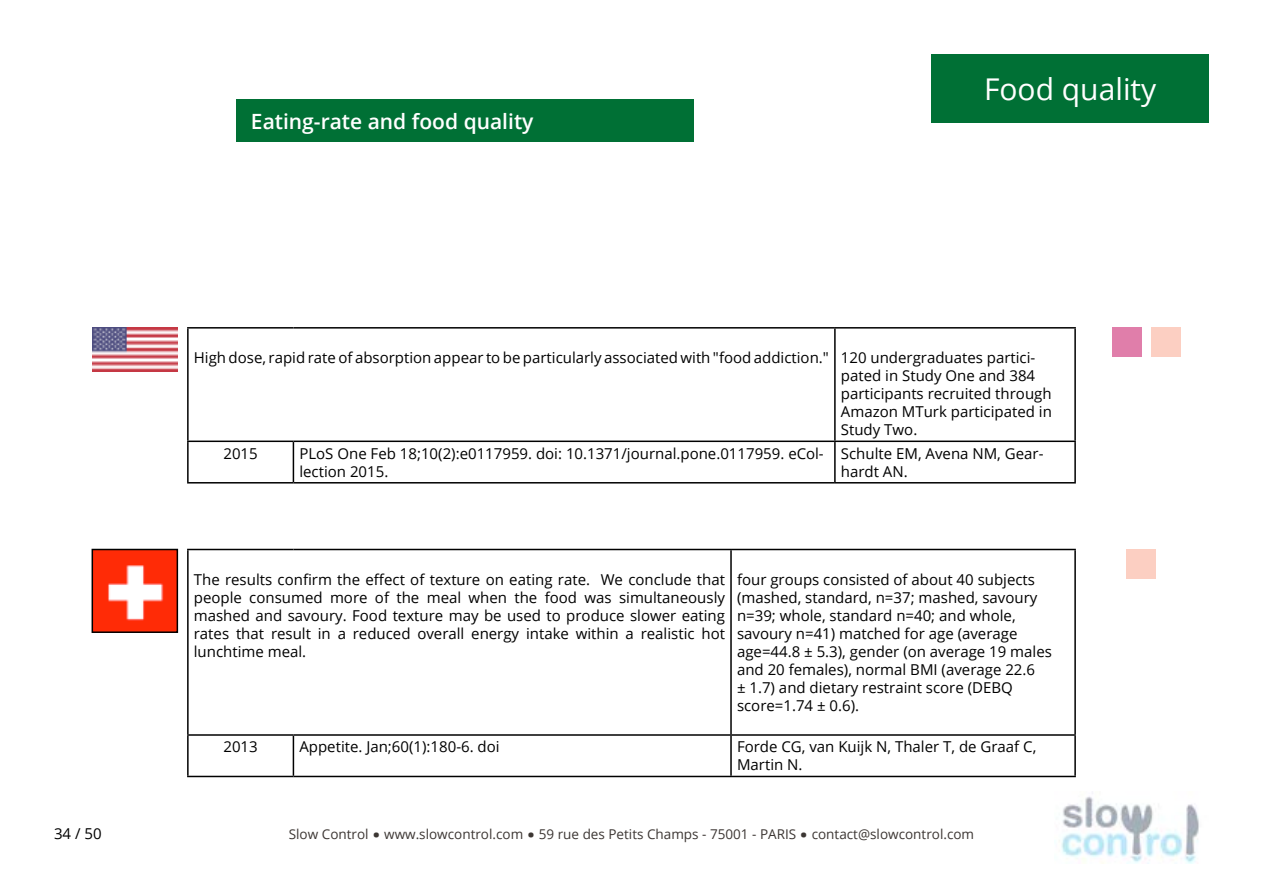
<style>
.page{position:relative;width:1263px;height:893px;background:#fff}
.page>*{position:absolute;margin:0;border:0;box-sizing:border-box;transform-origin:0 0}
.t1{font:30px "Open Sans";color:#fff}
.t2{font:700 30px "Open Sans";color:#3c3633}
.t3{font:600 21px "Open Sans";color:#fff}
.t4{font:15px/18px "Open Sans";color:#000}
.t5{font:13.5px "Open Sans";color:#3c3633}
</style>
<div class="page">
<div style="left:931px;top:54px;width:278px;height:68px;background:#007035"></div>
<img style="left:1061px;top:796px;width:138px;height:67px">
<div style="left:236px;top:99px;width:457px;height:43px;background:#007035"></div>
<hr style="left:187px;top:549px;width:106px;height:1px;background:#000">
<hr style="left:187px;top:550px;width:2px;height:184px;background:#000">
<hr style="left:293px;top:549px;width:438px;height:1px;background:#000">
<hr style="left:731px;top:549px;width:345px;height:1px;background:#000">
<hr style="left:730px;top:550px;width:2px;height:184px;background:#000">
<hr style="left:1074px;top:550px;width:2px;height:184px;background:#000">
<hr style="left:187px;top:734px;width:106px;height:2px;background:#000">
<hr style="left:187px;top:736px;width:2px;height:40px;background:#000">
<hr style="left:293px;top:734px;width:438px;height:2px;background:#000">
<hr style="left:293px;top:736px;width:1px;height:40px;background:#000">
<hr style="left:731px;top:734px;width:345px;height:2px;background:#000">
<hr style="left:730px;top:736px;width:2px;height:40px;background:#000">
<hr style="left:1074px;top:736px;width:2px;height:40px;background:#000">
<hr style="left:187px;top:776px;width:106px;height:1px;background:#000">
<hr style="left:293px;top:776px;width:438px;height:1px;background:#000">
<hr style="left:731px;top:776px;width:345px;height:1px;background:#000">
<img style="left:95px;top:552px;width:80px;height:78px">
<div style="left:92px;top:549px;width:86px;height:84px;border:2px solid #000"></div>
<div style="left:1126px;top:549px;width:30px;height:29px;background:#fccfc2"></div>
<img style="left:92px;top:327px;width:85px;height:45px">
<hr style="left:187px;top:327px;width:106px;height:2px;background:#000">
<hr style="left:187px;top:329px;width:2px;height:112px;background:#000">
<hr style="left:293px;top:327px;width:542px;height:2px;background:#000">
<hr style="left:835px;top:327px;width:241px;height:2px;background:#000">
<hr style="left:834px;top:329px;width:2px;height:112px;background:#000">
<hr style="left:1074px;top:329px;width:2px;height:112px;background:#000">
<hr style="left:187px;top:441px;width:106px;height:1px;background:#000">
<hr style="left:187px;top:442px;width:2px;height:40px;background:#000">
<hr style="left:293px;top:441px;width:542px;height:1px;background:#000">
<hr style="left:293px;top:442px;width:1px;height:40px;background:#000">
<hr style="left:835px;top:441px;width:241px;height:1px;background:#000">
<hr style="left:834px;top:442px;width:2px;height:40px;background:#000">
<hr style="left:1074px;top:442px;width:2px;height:40px;background:#000">
<hr style="left:187px;top:482px;width:106px;height:1px;background:#000">
<hr style="left:293px;top:482px;width:542px;height:1px;background:#000">
<hr style="left:835px;top:482px;width:241px;height:1px;background:#000">
<div style="left:1151px;top:327px;width:29px;height:30px;background:#fccfc2"></div>
<div style="left:1111px;top:327px;width:30px;height:30px;background:#e07eaa"></div>
<h2 class="t3" style="left:251px;top:107px;width:284px">Eating-rate and food quality</h2>
<h1 class="t1" style="left:984px;top:68px;width:174px">Food quality</h1>
<p class="t4" style="left:841px;top:348px;width:212px;text-indent:-647px">High dose, rapid rate of absorption appear to be particularly associated with "food addiction." 120 undergraduates partici&shy;pated in Study One and 384 participants recruited through Amazon MTurk participated in Study Two.</p>
<p class="t4" style="left:223px;top:444px;width:36px">2015</p>
<p class="t4" style="left:299px;top:444px;width:526px">PLoS One Feb 18;10(2):e0117959. doi: 10.1371/journal.pone.0117959. eCol&shy;lection 2015.</p>
<p class="t4" style="left:841px;top:444px;width:204px">Schulte EM, Avena NM, Gear&shy;hardt AN.</p>
<p class="t4" style="left:194px;top:570px;width:533px;text-align:justify">The results confirm the effect of texture on eating rate. We conclude that people consumed more of the meal when the food was simultaneously mashed and savoury. Food texture may be used to produce slower eating rates that result in a reduced overall energy intake within a realistic hot lunchtime meal.</p>
<p class="t4" style="left:737px;top:570px;width:316px">four groups consisted of about 40 subjects (mashed, standard, n=37; mashed, savoury n=39; whole, standard n=40; and whole, savoury n=41) matched for age (average age=44.8 ± 5.3), gender (on average 19 males and 20 females), normal BMI (average 22.6<br>± 1.7) and dietary restraint score (DEBQ score=1.74 ± 0.6).</p>
<p class="t4" style="left:223px;top:738px;width:36px">2013</p>
<p class="t4" style="left:299px;top:738px;width:202px">Appetite. Jan;60(1):180-6. doi</p>
<p class="t4" style="left:737px;top:738px;width:301px">Forde CG, van Kuijk N, Thaler T, de Graaf C,<br>Martin N.</p>
<p class="t4" style="left:54px;top:824px;width:49px">34 / 50</p>
<p class="t5" style="left:289px;top:824px;width:81px">Slow Control</p>
<h1 class="t2" style="left:372px;top:805px;width:10px">.</h1>
<p class="t5" style="left:384px;top:824px;width:141px">www.slowcontrol.com</p>
<h1 class="t2" style="left:527px;top:805px;width:10px">.</h1>
<p class="t5" style="left:539px;top:824px;width:259px">59 rue des Petits Champs - 75001 - PARIS</p>
<h1 class="t2" style="left:800px;top:805px;width:10px">.</h1>
<p class="t5" style="left:812px;top:824px;width:164px">contact@slowcontrol.com</p>
</div>
